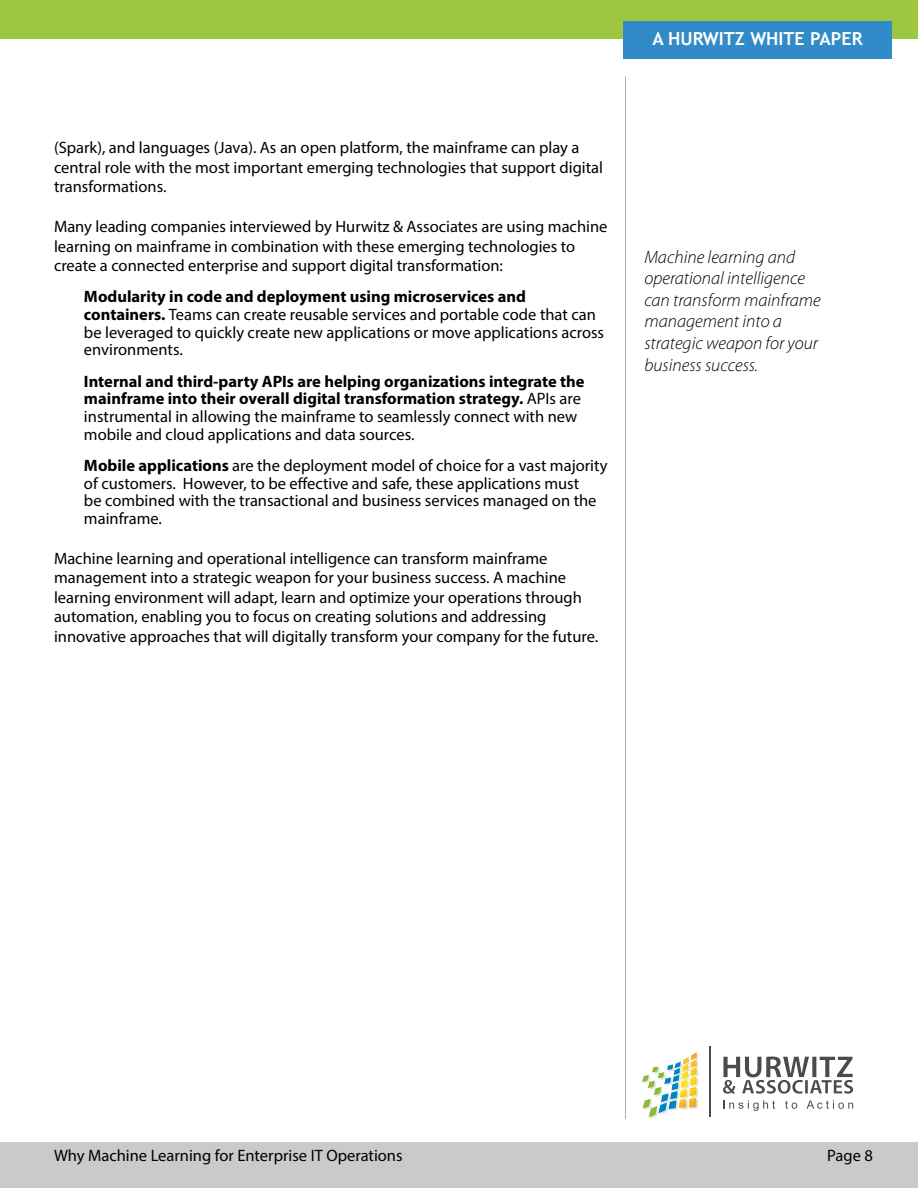
<style>
.page{position:relative;width:918px;height:1188px;background:#fff}
.page>*{position:absolute;margin:0;border:0;box-sizing:border-box;transform-origin:0 0}
.t1{font:italic 300 18px/21.6px "Myriad Pro";color:#000}
.t2{font:700 18px "Trebuchet MS";color:#fff}
.t3{font:16.5px/19.5px "Myriad Pro";color:#000}
.t4{font:700 16.5px/17.7px "Myriad Pro";color:#000}
.s1{font-weight:700}
.s2{font-weight:400}
</style>
<div class="page">
<div style="left:0;top:0;width:918px;height:39px;background:#9dc73e"></div>
<div style="left:0;top:1143px;width:918px;height:45px;background:#cacaca"></div>
<div style="left:623px;top:21px;width:269px;height:38px;background:#308bc8"></div>
<hr style="left:625px;top:76px;width:1px;height:1043px;background:#afafaf">
<svg style="left:642px;top:1052px;width:57px;height:67px"></svg>
<svg style="left:723px;top:1057px;width:130px;height:37px"></svg>
<svg style="left:723px;top:1100px;width:52px;height:11px"></svg>
<svg style="left:785px;top:1101px;width:12px;height:8px"></svg>
<svg style="left:807px;top:1100px;width:46px;height:9px"></svg>
<hr style="left:710px;top:1047px;width:1px;height:70px;background:#4a4b4b">
<p class="t2" style="left:652px;top:28px;width:212px">A HURWITZ WHITE PAPER</p>
<p class="t3" style="left:54px;top:138px;width:551px">(Spark), and languages (Java). As an open platform, the mainframe can play a central role with the most important emerging technologies that support digital transformations.</p>
<p class="t3" style="left:54px;top:217px;width:555px">Many leading companies interviewed by Hurwitz &amp; Associates are using machine learning on mainframe in combination with these emerging technologies to create a connected enterprise and support digital transformation:</p>
<p class="t3" style="left:84px;top:288px;width:522px;line-height:17.7px"><span class="s1">Modularity in code and deployment using microservices and containers.</span> Teams can create reusable services and portable code that can be leveraged to quickly create new applications or move applications across environments.</p>
<p class="t4" style="left:84px;top:372px;width:502px">Internal and third-party APIs are helping organizations integrate the mainframe into their overall digital transformation strategy. <span class="s2">APIs are instrumental in allowing the mainframe to seamlessly connect with new mobile and cloud applications and data sources.</span></p>
<p class="t3" style="left:84px;top:456px;width:525px;line-height:17.7px"><span class="s1">Mobile applications</span> are the deployment model of choice for a vast majority of customers. However, to be effective and safe, these applications must<br>be combined with the transactional and business services managed on the mainframe.</p>
<p class="t3" style="left:54px;top:548px;width:546px">Machine learning and operational intelligence can transform mainframe management into a strategic weapon for your business success. A machine learning environment will adapt, learn and optimize your operations through automation, enabling you to focus on creating solutions and addressing innovative approaches that will digitally transform your company for the future.</p>
<p class="t1" style="left:644px;top:246px;width:178px">Machine learning and operational intelligence can transform mainframe management into a strategic weapon for your business success.</p>
<p class="t3" style="left:54px;top:1145px;width:350px">Why Machine Learning for Enterprise IT Operations</p>
<p class="t3" style="left:827px;top:1145px;width:47px">Page 8</p>
</div>
